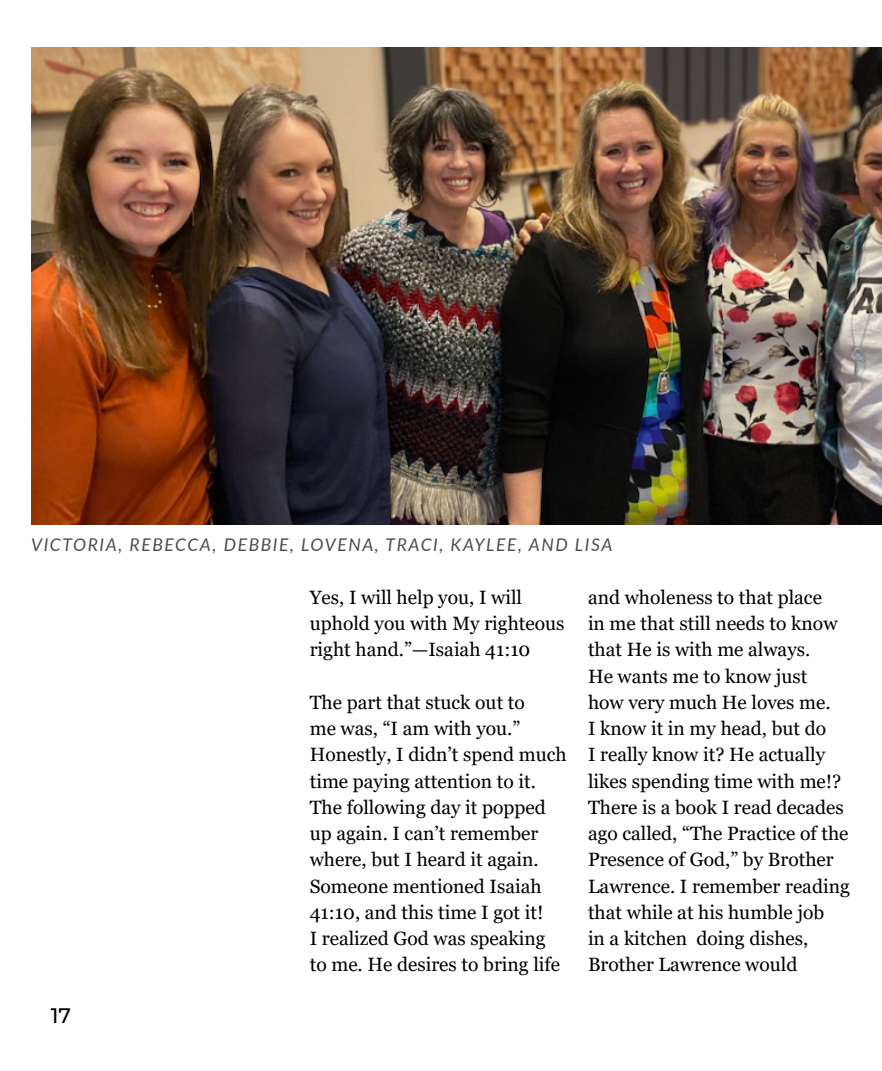
<style>
.page{position:relative;width:882px;height:1071px;background:#fff}
.page>*{position:absolute;margin:0;border:0;box-sizing:border-box;transform-origin:0 0}
.t1{font:500 21px "Montserrat";color:#000}
.t2{font:19.25px/26.2px "Georgia";color:#000}
.t3{font:italic 17.5px "Lato";letter-spacing:.09em;color:#4d4d4f}
</style>
<div class="page">
<img style="left:32px;top:47px;width:850px;height:478px">
<p class="t3" style="left:31px;top:532px;width:583px">VICTORIA, REBECCA, DEBBIE, LOVENA, TRACI, KAYLEE, AND LISA</p>
<p class="t2" style="left:310px;top:584px;width:256px">Yes, I will help you, I will uphold you with My righteous right hand.”—Isaiah 41:10</p>
<p class="t2" style="left:310px;top:689px;width:259px">The part that stuck out to<br>me was, “I am with you.”<br>Honestly, I didn’t spend much time paying attention to it.<br>The following day it popped up again. I can’t remember where, but I heard it again.<br>Someone mentioned Isaiah<br>41:10, and this time I got it!<br>I realized God was speaking to me. He desires to bring life</p>
<p class="t2" style="left:588px;top:584px;width:263px">and wholeness to that place<br>in me that still needs to know that He is with me always.<br>He wants me to know just<br>how very much He loves me.<br>I know it in my head, but do<br>I really know it? He actually likes spending time with me!?<br>There is a book I read decades ago called, “The Practice of the<br>Presence of God,” by Brother<br>Lawrence. I remember reading that while at his humble job<br>in a kitchen doing dishes,<br>Brother Lawrence would</p>
<p class="t1" style="left:51px;top:1001px;width:22px">17</p>
</div>
